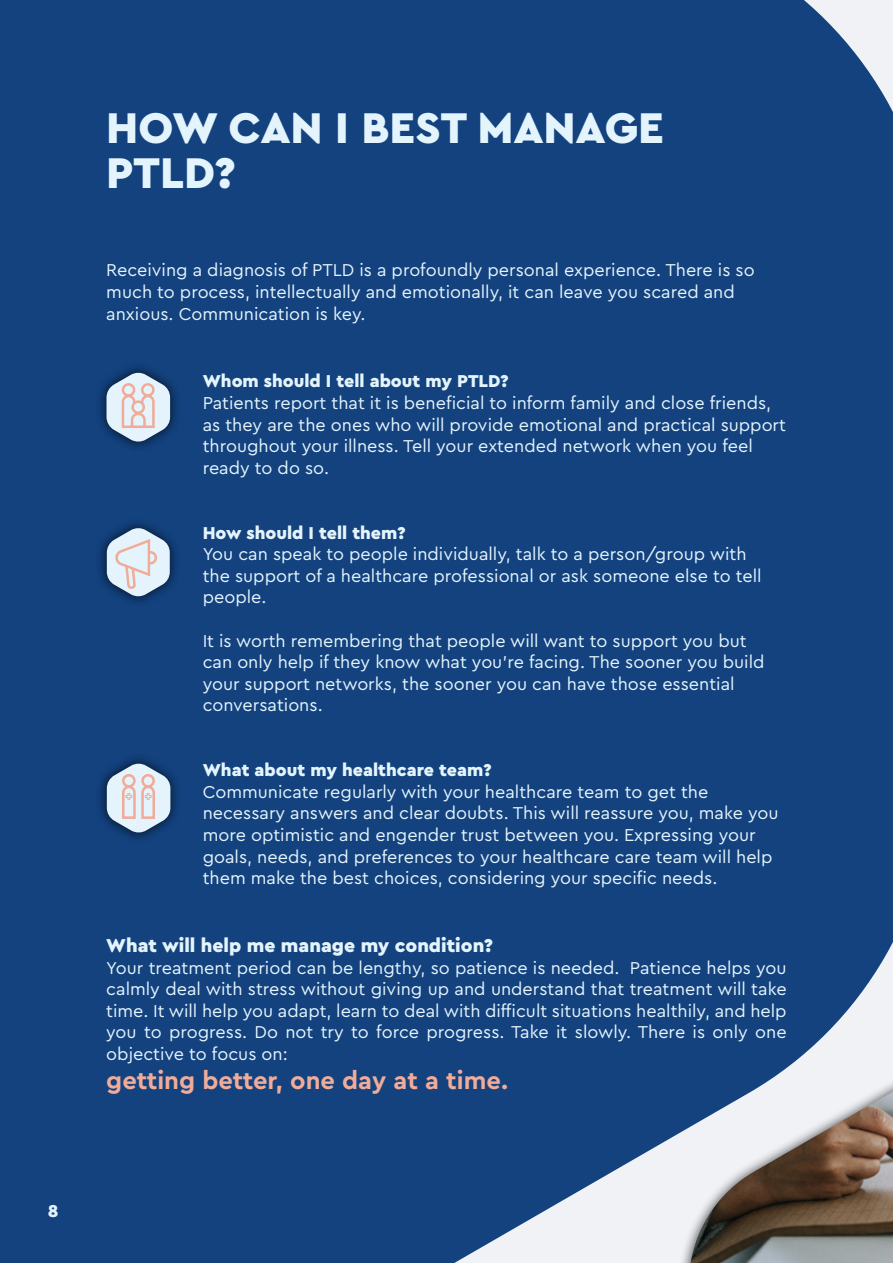
<style>
.page{position:relative;width:893px;height:1263px;background:#13427f}
.page>*{position:absolute;margin:0;border:0;box-sizing:border-box;transform-origin:0 0}
.t1{font:900 45px/45px "Cera Pro";color:#e4f4fc}
.t2{font:700 25.5px "Cera Pro";color:#f1ac99}
.t3{font:900 19.5px "Cera Pro";color:#e4f4fc}
.t4{font:18px/21.6px "Cera Pro";color:#e4f4fc}
.t5{font:900 18px "Cera Pro";color:#e4f4fc}
</style>
<div class="page">
<div style="left:678px;top:1058px;width:215px;height:205px;background:#000;opacity:.75"></div>
<img style="left:691px;top:1091px;width:202px;height:172px">
<div style="left:95px;top:361px;width:87px;height:91px;background:#000;opacity:.75"></div>
<svg style="left:107px;top:372px;width:63px;height:70px;background:#b6becc"></svg>
<div style="left:95px;top:517px;width:87px;height:91px;background:#000;opacity:.75"></div>
<svg style="left:107px;top:527px;width:63px;height:70px;background:#b2bfcf"></svg>
<div style="left:95px;top:752px;width:88px;height:91px;background:#000;opacity:.75"></div>
<svg style="left:107px;top:763px;width:63px;height:70px;background:#b6becc"></svg>
<p class="t5" style="left:48px;top:1199px;width:12px">8</p>
<h1 class="t1" style="left:106px;top:103px;width:559px">HOW CAN I BEST MANAGE<br>PTLD?</h1>
<p class="t4" style="left:106px;top:259px;width:650px">Receiving a diagnosis of PTLD is a profoundly personal experience. There is so much to process, intellectually and emotionally, it can leave you scared and anxious. Communication is key.</p>
<p class="t5" style="left:203px;top:369px;width:308px">Whom should I tell about my PTLD?</p>
<p class="t4" style="left:203px;top:391px;width:585px">Patients report that it is beneficial to inform family and close friends, as they are the ones who will provide emotional and practical support throughout your illness. Tell your extended network when you feel ready to do so.</p>
<p class="t5" style="left:203px;top:521px;width:204px">How should I tell them?</p>
<p class="t4" style="left:203px;top:542px;width:560px">You can speak to people individually, talk to a person/group with the support of a healthcare professional or ask someone else to tell people.</p>
<p class="t4" style="left:203px;top:629px;width:563px">It is worth remembering that people will want to support you but can only help if they know what you’re facing. The sooner you build your support networks, the sooner you can have those essential conversations.</p>
<p class="t5" style="left:203px;top:758px;width:290px">What about my healthcare team?</p>
<p class="t4" style="left:203px;top:780px;width:577px">Communicate regularly with your healthcare team to get the necessary answers and clear doubts. This will reassure you, make you more optimistic and engender trust between you. Expressing your goals, needs, and preferences to your healthcare care team will help them make the best choices, considering your specific needs.</p>
<p class="t3" style="left:106px;top:932px;width:388px">What will help me manage my condition?</p>
<p class="t4" style="left:106px;top:956px;width:682px;text-align:justify">Your treatment period can be lengthy, so patience is needed. Patience helps you calmly deal with stress without giving up and understand that treatment will take time. It will help you adapt, learn to deal with difficult situations healthily, and help you to progress. Do not try to force progress. Take it slowly. There is only one objective to focus on:</p>
<h2 class="t2" style="left:106px;top:1063px;width:403px">getting better, one day at a time.</h2>
</div>
